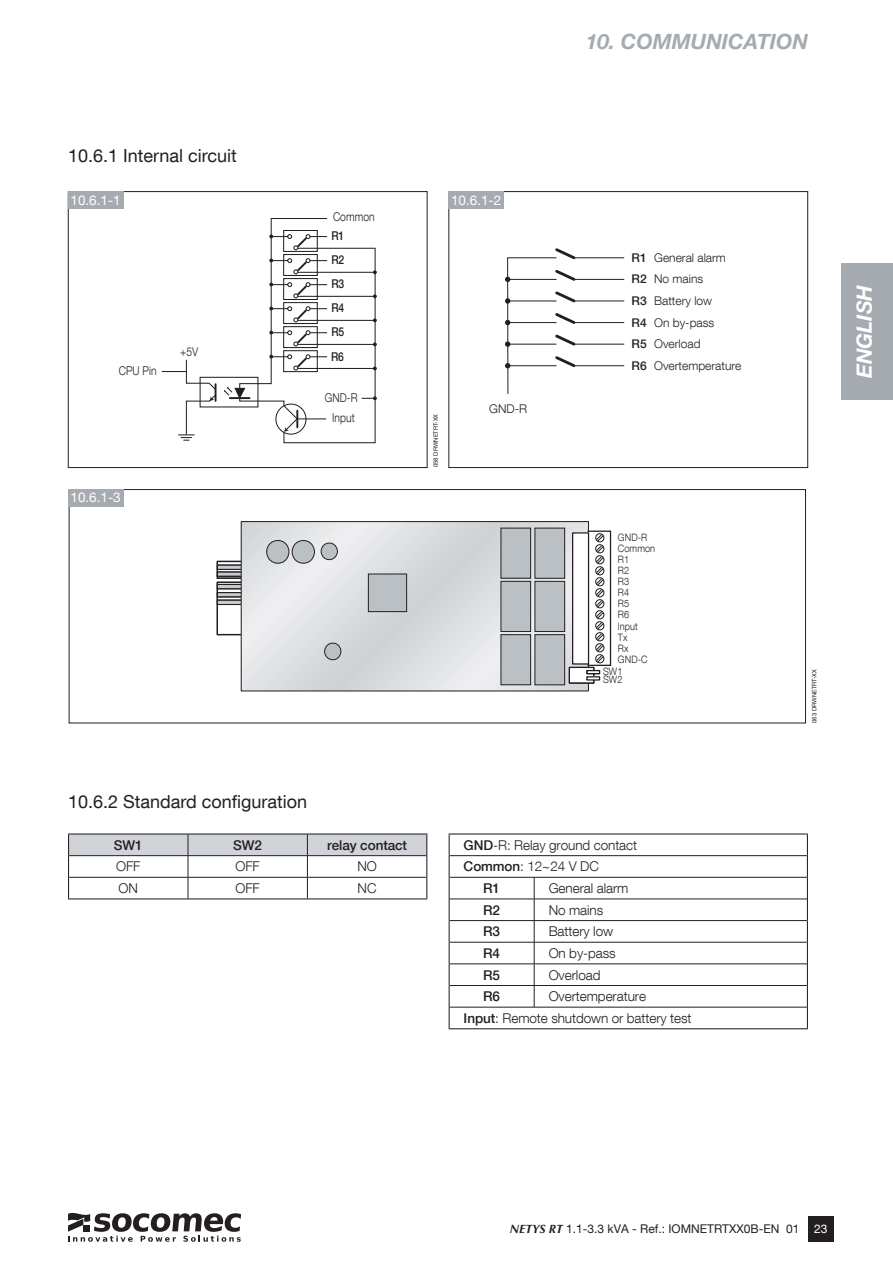
<style>
.page{position:relative;width:893px;height:1263px;background:#fff}
.page>*{position:absolute;margin:0;border:0;box-sizing:border-box;transform-origin:0 0}
.t1{font:italic 700 21px "Helvetica Neue LT Com";color:#a6abb1}
.t2{font:italic 700 21px "Helvetica Neue LT Com";color:#fff}
.t3{font:18px "Helvetica Neue LT Com";color:#231f20}
.t4{font:300 13.5px/21.6px "Helvetica Neue LT Com";letter-spacing:-.005em;color:#231f20}
.t5{font:500 13.5px "Helvetica Neue LT Com";letter-spacing:-.005em;color:#231f20}
.t6{font:13.5px "Helvetica Neue LT Com";color:#fff}
.t7{font:300 12.15px/20.1px "Helvetica Neue LT Com";letter-spacing:.005em;color:#231f20;text-align:center;scale:.85 1}
.t8{font:500 12.15px/24px "Helvetica Neue LT Com";letter-spacing:-.025em;color:#231f20;text-align:justify;scale:.85 1}
.t9{font:300 12px/21.6px "Helvetica Neue LT Com";color:#231f20}
.t10{font:12px "Helvetica Neue LT Com";color:#231f20}
.t11{font:300 10.2px/11.1px "Helvetica Neue LT Com";letter-spacing:.01em;color:#231f20;scale:.9 1}
.t12{font:6px "Helvetica Neue LT Com";color:#231f20}
.s1{font-weight:500}
.s2{font-family:"Optima LT Std";font-weight:700;font-style:italic}
.s3{color:#fff}
</style>
<div class="page">
<div style="left:808px;top:1216px;width:25px;height:26px;background:#231f20"></div>
<div style="left:842px;top:264px;width:51px;height:136px;background:#a6abb1"></div>
<svg style="left:68px;top:1212px;width:173px;height:30px"></svg>
<div style="left:83px;top:1225px;width:7px;height:6px;background:#231f20"></div>
<svg style="left:162px;top:218px;width:215px;height:226px"></svg>
<div style="left:68px;top:191px;width:359px;height:277px;border:1px solid #231f20"></div>
<div style="left:449px;top:191px;width:359px;height:277px;border:1px solid #231f20"></div>
<div style="left:217px;top:582px;width:33px;height:53px;border:1px solid #231f20"></div>
<svg style="left:219px;top:563px;width:22px;height:9px"></svg>
<div style="left:217px;top:561px;width:33px;height:18px;border:1px solid #231f20"></div>
<hr style="left:217px;top:565px;width:26px;height:4px;background:#c7cbcf">
<div style="left:217px;top:565px;width:26px;height:5px;border:1px solid #231f20"></div>
<hr style="left:217px;top:572px;width:26px;height:4px;background:#c7cbcf">
<div style="left:217px;top:572px;width:26px;height:5px;border:1px solid #231f20"></div>
<div style="left:217px;top:584px;width:26px;height:5px;background:#c7cbcf"></div>
<div style="left:217px;top:584px;width:26px;height:5px;border:1px solid #231f20"></div>
<hr style="left:217px;top:593px;width:26px;height:4px;background:#c7cbcf">
<div style="left:217px;top:592px;width:26px;height:5px;border:1px solid #231f20"></div>
<hr style="left:217px;top:600px;width:26px;height:4px;background:#c7cbcf">
<div style="left:217px;top:600px;width:26px;height:5px;border:1px solid #231f20"></div>
<svg style="left:243px;top:523px;width:344px;height:166px;background:#dcdee1"></svg>
<div style="left:241px;top:521px;width:348px;height:170px;border:1px solid #231f20"></div>
<div style="left:368px;top:574px;width:39px;height:38px;background:#bbc0c5"></div>
<div style="left:368px;top:574px;width:39px;height:38px;border:1px solid #231f20"></div>
<div style="left:587px;top:530px;width:24px;height:136px;border:1px solid #231f20"></div>
<svg style="left:266px;top:537px;width:72px;height:30px;background:#c2c5c8"></svg>
<div style="left:573px;top:533px;width:16px;height:131px;background:#fff"></div>
<div style="left:572px;top:532px;width:17px;height:133px;border:1px solid #231f20"></div>
<div style="left:569px;top:667px;width:25px;height:16px;background:#fff"></div>
<div style="left:569px;top:667px;width:25px;height:17px;border:1px solid #231f20"></div>
<div style="left:569px;top:667px;width:25px;height:16px;border:1px solid #231f20"></div>
<div style="left:586px;top:670px;width:14px;height:4px;border:1px solid #231f20"></div>
<div style="left:586px;top:676px;width:14px;height:5px;border:1px solid #231f20"></div>
<div style="left:535px;top:581px;width:30px;height:50px;background:#bbc0c5"></div>
<div style="left:535px;top:581px;width:30px;height:51px;border:1px solid #231f20"></div>
<div style="left:535px;top:635px;width:30px;height:50px;background:#bbc0c5"></div>
<div style="left:535px;top:634px;width:30px;height:51px;border:1px solid #231f20"></div>
<div style="left:535px;top:528px;width:30px;height:50px;background:#bbc0c5"></div>
<div style="left:535px;top:528px;width:30px;height:51px;border:1px solid #231f20"></div>
<div style="left:501px;top:528px;width:30px;height:50px;background:#bbc0c5"></div>
<div style="left:501px;top:528px;width:30px;height:50px;border:1px solid #231f20"></div>
<div style="left:501px;top:581px;width:30px;height:50px;background:#bbc0c5"></div>
<div style="left:501px;top:581px;width:30px;height:51px;border:1px solid #231f20"></div>
<div style="left:501px;top:635px;width:30px;height:50px;background:#bbc0c5"></div>
<div style="left:501px;top:634px;width:30px;height:51px;border:1px solid #231f20"></div>
<svg style="left:324px;top:640px;width:18px;height:22px"></svg>
<svg style="left:595px;top:533px;width:9px;height:130px"></svg>
<div style="left:69px;top:489px;width:737px;height:234px;border:1px solid #231f20"></div>
<hr style="left:575px;top:257px;width:49px;height:1px;background:#231f20">
<hr style="left:575px;top:279px;width:49px;height:1px;background:#231f20">
<hr style="left:575px;top:300px;width:49px;height:1px;background:#231f20">
<hr style="left:575px;top:322px;width:49px;height:1px;background:#231f20">
<hr style="left:575px;top:344px;width:49px;height:1px;background:#231f20">
<hr style="left:575px;top:365px;width:49px;height:1px;background:#231f20">
<svg style="left:505px;top:248px;width:73px;height:146px"></svg>
<div style="left:68px;top:191px;width:55px;height:17px;background:#a6abb1"></div>
<div style="left:68px;top:489px;width:55px;height:17px;background:#a6abb1"></div>
<div style="left:449px;top:191px;width:55px;height:17px;background:#a6abb1"></div>
<hr style="left:68px;top:898px;width:359px;height:1px;background:#231f20">
<hr style="left:68px;top:833px;width:120px;height:1px;background:#231f20">
<hr style="left:188px;top:833px;width:239px;height:1px;background:#231f20">
<svg style="left:68px;top:834px;width:359px;height:64px"></svg>
<svg style="left:449px;top:834px;width:1px;height:194px"></svg>
<hr style="left:450px;top:855px;width:357px;height:1px;background:#231f20">
<hr style="left:450px;top:877px;width:357px;height:1px;background:#231f20">
<hr style="left:450px;top:899px;width:357px;height:1px;background:#231f20">
<hr style="left:450px;top:920px;width:357px;height:1px;background:#231f20">
<hr style="left:450px;top:942px;width:357px;height:1px;background:#231f20">
<hr style="left:450px;top:963px;width:357px;height:1px;background:#231f20">
<hr style="left:450px;top:985px;width:357px;height:1px;background:#231f20">
<svg style="left:534px;top:877px;width:1px;height:130px"></svg>
<hr style="left:450px;top:1007px;width:357px;height:1px;background:#231f20">
<svg style="left:807px;top:834px;width:1px;height:194px"></svg>
<hr style="left:449px;top:833px;width:359px;height:1px;background:#231f20">
<hr style="left:449px;top:1028px;width:359px;height:1px;background:#231f20">
<h1 class="t1" style="left:586px;top:34px;width:224px">10. COMMUNICATION</h1>
<h2 class="t3" style="left:68px;top:149px;width:170px">10.6.1 Internal circuit</h2>
<p class="t6" style="left:71px;top:195px;width:52px">10.6.1-1</p>
<p class="t7" style="left:119px;top:362px;width:46px">CPU Pin</p>
<p class="t7" style="left:180px;top:343px;width:23px">+5V</p>
<p class="t6" style="left:71px;top:493px;width:52px">10.6.1-3</p>
<p class="t7" style="left:333px;top:208px;width:50px">Common</p>
<p class="t8" style="left:331px;top:226px;width:16px">R1<br>R2<br>R3<br>R4<br>R5</p>
<p class="t8" style="left:331px;top:346px;width:16px">R6</p>
<p class="t7" style="left:325px;top:390px;width:40px">GND-R<br>Input</p>
<p class="t6" style="left:451px;top:195px;width:52px">10.6.1-2</p>
<p class="t12" style="left:434px;top:467px;width:55px;rotate:-90deg">058 DRWNETRT-XX</p>
<p class="t9" style="left:489px;top:400px;width:40px">GND-R</p>
<p class="t9" style="left:632px;top:248px;width:111px"><span class="s1">R1</span> General alarm<br><span class="s1">R2</span> No mains<br><span class="s1">R3</span> Battery low<br><span class="s1">R4</span> On by-pass<br><span class="s1">R5</span> Overload<br><span class="s1">R6</span> Overtemperature</p>
<p class="t11" style="left:618px;top:533px;width:43px">GND-R<br>Common<br>R1<br>R2<br>R3<br>R4<br>R5<br>R6<br>Input<br>Tx<br>Rx<br>GND-C</p>
<p class="t11" style="left:603px;top:669px;width:23px;line-height:8.2px">SW1<br>SW2</p>
<h2 class="t3" style="left:68px;top:795px;width:241px">10.6.2 Standard configuration</h2>
<p class="t5" style="left:114px;top:840px;width:30px">SW1</p>
<p class="t5" style="left:233px;top:840px;width:30px">SW2</p>
<p class="t5" style="left:327px;top:840px;width:82px">relay contact</p>
<p class="t4" style="left:116px;top:857px;width:26px">OFF</p>
<p class="t4" style="left:235px;top:857px;width:26px">OFF</p>
<p class="t4" style="left:357px;top:857px;width:21px">NO</p>
<p class="t4" style="left:119px;top:879px;width:21px">ON</p>
<p class="t4" style="left:235px;top:879px;width:26px">OFF</p>
<p class="t4" style="left:358px;top:879px;width:20px">NC</p>
<p class="t4" style="left:464px;top:836px;width:175px"><span class="s1">GND</span>-R: Relay ground contact</p>
<p class="t4" style="left:464px;top:857px;width:137px"><span class="s1">Common</span>: 12~24 V DC</p>
<p class="t5" style="left:483px;top:883px;width:18px">R1</p>
<p class="t4" style="left:549px;top:879px;width:81px">General alarm</p>
<p class="t5" style="left:483px;top:905px;width:18px">R2</p>
<p class="t4" style="left:549px;top:901px;width:56px">No mains</p>
<p class="t5" style="left:483px;top:926px;width:18px">R3</p>
<p class="t4" style="left:549px;top:922px;width:66px">Battery low</p>
<p class="t5" style="left:483px;top:948px;width:18px">R4</p>
<p class="t4" style="left:549px;top:944px;width:68px">On by-pass</p>
<p class="t5" style="left:483px;top:970px;width:18px">R5</p>
<p class="t4" style="left:549px;top:966px;width:53px">Overload</p>
<p class="t5" style="left:483px;top:991px;width:18px">R6</p>
<p class="t4" style="left:464px;top:987px;width:229px;text-indent:85px">Overtemperature<br><span class="s1">Input</span>: Remote shutdown or battery test</p>
<p class="t12" style="left:812px;top:723px;width:55px;rotate:-90deg">063 DRWNETRT-XX</p>
<h1 class="t2" style="left:857px;top:378px;width:94px;rotate:-90deg">ENGLISH</h1>
<p class="t10" style="left:510px;top:1225px;width:319px"><span class="s2">NETYS RT</span> 1.1-3.3 kVA - Ref.: IOMNETRTXX0B-EN 01 <span class="s3">23</span></p>
</div>
